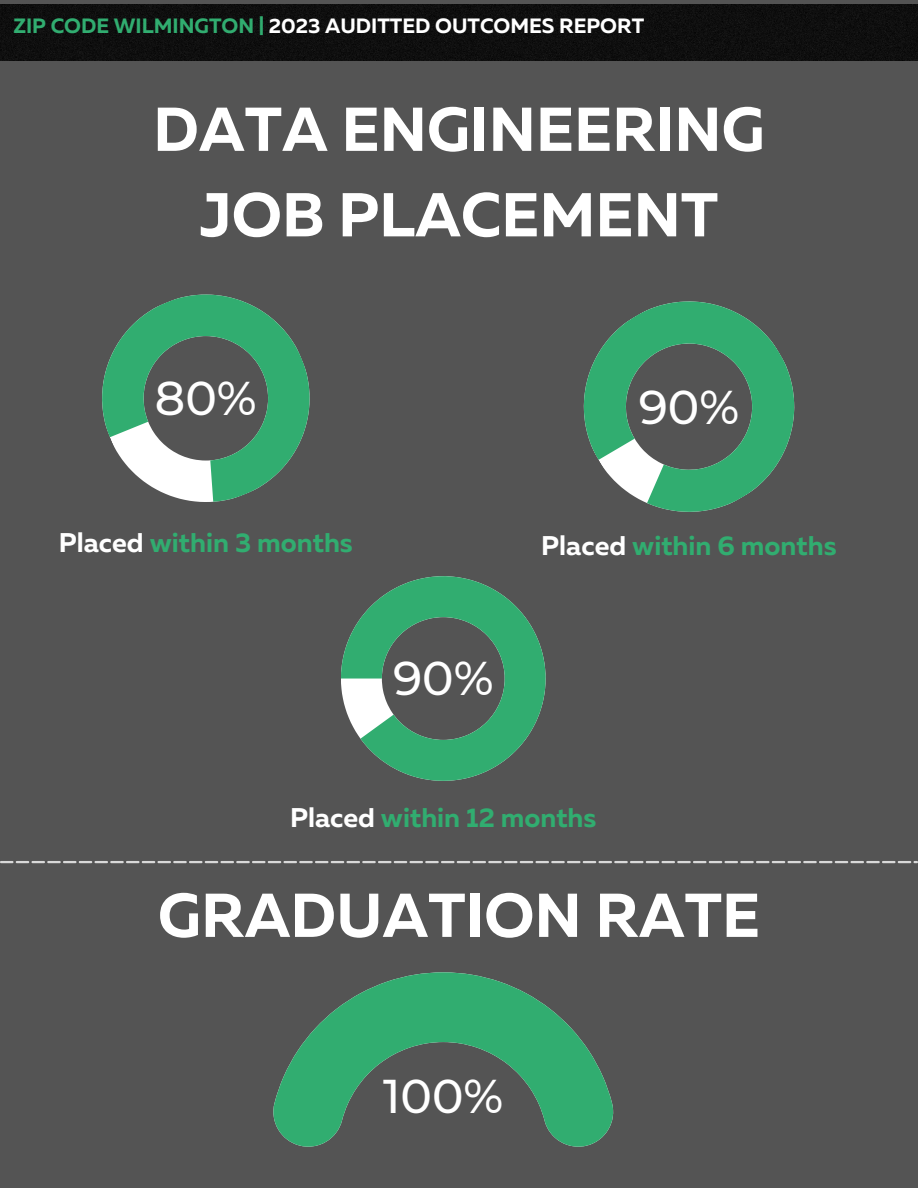
<style>
.page{position:relative;width:918px;height:1188px;background:#545454}
.page>*{position:absolute;margin:0;border:0;box-sizing:border-box;transform-origin:0 0}
.t1{font:700 61.8px/85.5px "Muller";color:#fff;text-align:center}
.t2{font:500 47.25px "Montserrat";color:#fff}
.t3{font:700 27px "Muller";color:#31ad70}
.t4{font:700 20.7px "Muller";color:#fff}
.s1{color:#31ad70}
.s2{color:#fff}
</style>
<div class="page">
<svg style="left:102px;top:295px;width:208px;height:207px"></svg>
<svg style="left:584px;top:301px;width:210px;height:211px"></svg>
<svg style="left:341px;top:576px;width:205px;height:205px"></svg>
<svg style="left:273px;top:972px;width:340px;height:175px"></svg>
<div style="left:0;top:5px;width:918px;height:55px;background:#0f0f0f"></div>
<svg style="left:0;top:861px;width:918px;height:2px;background:#c3c3c3"></svg>
<p class="t4" style="left:13px;top:17px;width:632px"><span class="s1">ZIP CODE WILMINGTON |</span> 2023 AUDITTED OUTCOMES REPORT</p>
<h1 class="t1" style="left:153px;top:92px;width:613px">DATA ENGINEERING<br>JOB PLACEMENT</h1>
<h2 class="t2" style="left:155px;top:369px;width:103px">80%</h2>
<h2 class="t2" style="left:639px;top:378px;width:102px">90%</h2>
<p class="t3" style="left:59px;top:531px;width:296px"><span class="s2">Placed</span> within 3 months</p>
<h2 class="t2" style="left:393px;top:650px;width:102px">90%</h2>
<p class="t3" style="left:541px;top:535px;width:297px"><span class="s2">Placed</span> within 6 months</p>
<p class="t3" style="left:290px;top:806px;width:308px"><span class="s2">Placed</span> within 12 months</p>
<h1 class="t1" style="left:158px;top:878px;width:604px">GRADUATION RATE</h1>
<h2 class="t2" style="left:383px;top:1067px;width:122px">100%</h2>
</div>
